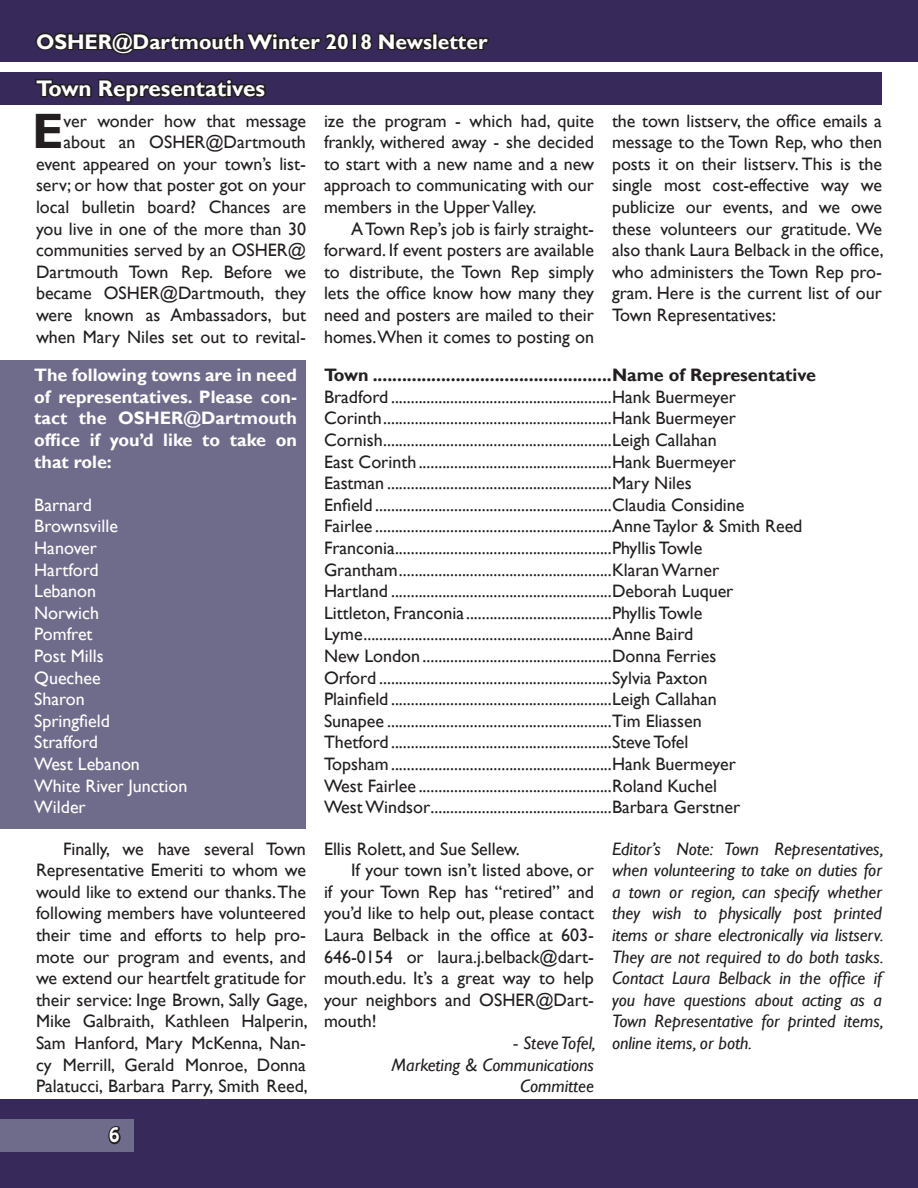
<style>
.page{position:relative;width:918px;height:1188px;background:#fff}
.page>*{position:absolute;margin:0;border:0;box-sizing:border-box;transform-origin:0 0}
.t1{font:700 49.65px "Gill Sans";color:#231f20}
.t2{font:700 22.5px "Gill Sans";color:#fff}
.t3{font:700 21px "Gill Sans";color:#fff}
.t4{font:18px/21.6px "Gill Sans";color:#231f20;text-align:justify}
.t5{font:italic 18px/21.6px "Gill Sans";color:#231f20;text-align:right}
.t6{font:18px "Gill Sans";color:#fff}
.t7{font:700 18px/21.6px "Gill Sans";color:#fff;text-align:justify}
.t8{font:700 18px "Gill Sans";color:#231f20}
.t9{font:18px "Hobo Std";color:#fff}
</style>
<div class="page">
<div style="left:0;top:0;width:918px;height:61px;background:#372959"></div>
<div style="left:0;top:1099px;width:918px;height:89px;background:#372959"></div>
<svg style="left:35px;top:31px;width:315px;height:24px"></svg>
<div style="left:351px;top:33px;width:7px;height:17px;border:3px solid #231f20"></div>
<svg style="left:360px;top:32px;width:130px;height:19px"></svg>
<div style="left:0;top:1120px;width:133px;height:32px;background:#6f6b8b"></div>
<svg style="left:108px;top:1126px;width:13px;height:19px"></svg>
<div style="left:0;top:73px;width:882px;height:32px;background:#372959"></div>
<svg style="left:35px;top:78px;width:231px;height:25px"></svg>
<div style="left:0;top:360px;width:306px;height:469px;background:#6f6b8b"></div>
<p class="t3" style="left:36px;top:29px;width:453px">OSHER@Dartmouth Winter 2018 Newsletter</p>
<p class="t2" style="left:36px;top:75px;width:231px">Town Representatives</p>
<p class="t1" style="left:32px;top:102px;width:33px">E</p>
<p class="t4" style="left:36px;top:110px;width:272px;text-align:right">ver wonder how that message about an OSHER@Dartmouth event appeared on your town’s list&shy;serv; or how that poster got on your local bulletin board? Chances are you live in one of the more than 30 communities served by an OSHER@<br>Dartmouth Town Rep. Before we became OSHER@Dartmouth, they were known as Ambassadors, but when Mary Niles set out to revital-</p>
<p class="t4" style="left:324px;top:110px;width:272px">ize the program - which had, quite frankly, withered away - she decided to start with a new name and a new approach to communicating with our members in the Upper Valley.</p>
<p class="t4" style="left:324px;top:218px;width:272px;text-indent:27px">A Town Rep’s job is fairly straight&shy;forward. If event posters are available to distribute, the Town Rep simply lets the office know how many they need and posters are mailed to their homes. When it comes to posting on</p>
<p class="t4" style="left:612px;top:110px;width:273px">the town listserv, the office emails a message to the Town Rep, who then posts it on their listserv. This is the single most cost-effective way we publicize our events, and we owe these volunteers our gratitude. We also thank Laura Belback in the office, who administers the Town Rep pro&shy;gram. Here is the current list of our Town Representatives:</p>
<p class="t7" style="left:34px;top:365px;width:264px">The following towns are in need of representatives. Please con&shy;tact the OSHER@Dartmouth office if you’d like to take on that role:</p>
<p class="t6" style="left:34px;top:494px;width:59px">Barnard</p>
<p class="t6" style="left:34px;top:516px;width:85px">Brownsville</p>
<p class="t6" style="left:34px;top:537px;width:64px">Hanover</p>
<p class="t6" style="left:34px;top:559px;width:66px">Hartford</p>
<p class="t6" style="left:34px;top:581px;width:64px">Lebanon</p>
<p class="t6" style="left:34px;top:602px;width:66px">Norwich</p>
<p class="t6" style="left:34px;top:624px;width:60px">Pomfret</p>
<p class="t6" style="left:34px;top:645px;width:71px">Post Mills</p>
<p class="t6" style="left:34px;top:667px;width:68px">Quechee</p>
<p class="t6" style="left:34px;top:689px;width:52px">Sharon</p>
<p class="t6" style="left:34px;top:710px;width:77px">Springfield</p>
<p class="t6" style="left:34px;top:732px;width:65px">Strafford</p>
<p class="t6" style="left:34px;top:753px;width:107px">West Lebanon</p>
<p class="t6" style="left:34px;top:775px;width:155px">White River Junction</p>
<p class="t6" style="left:34px;top:797px;width:53px">Wilder</p>
<p class="t4" style="left:36px;top:838px;width:273px;text-indent:27px">Finally, we have several Town Representative Emeriti to whom we would like to extend our thanks. The following members have volunteered their time and efforts to help pro&shy;mote our program and events, and we extend our heartfelt gratitude for their service: Inge Brown, Sally Gage, Mike Galbraith, Kathleen Halperin, Sam Hanford, Mary McKenna, Nan&shy;cy Merrill, Gerald Monroe, Donna Palatucci, Barbara Parry, Smith Reed,</p>
<p class="t4" style="left:324px;top:838px;width:197px">Ellis Rolett, and Sue Sellew.</p>
<p class="t8" style="left:324px;top:364px;width:494px">Town .................................................Name of Representative</p>
<p class="t4" style="left:324px;top:386px;width:413px">Bradford ........................................................Hank Buermeyer</p>
<p class="t4" style="left:324px;top:408px;width:413px">Corinth..........................................................Hank Buermeyer</p>
<p class="t4" style="left:324px;top:429px;width:394px">Cornish..........................................................Leigh Callahan</p>
<p class="t4" style="left:324px;top:451px;width:413px">East Corinth .................................................Hank Buermeyer</p>
<p class="t4" style="left:324px;top:473px;width:369px">Eastman .........................................................Mary Niles</p>
<p class="t4" style="left:324px;top:494px;width:422px">Enfield ............................................................Claudia Considine</p>
<p class="t4" style="left:324px;top:516px;width:480px">Fairlee ............................................................Anne Taylor &amp; Smith Reed</p>
<p class="t4" style="left:324px;top:537px;width:380px">Franconia.......................................................Phyllis Towle</p>
<p class="t4" style="left:324px;top:559px;width:397px">Grantham......................................................Klaran Warner</p>
<p class="t4" style="left:324px;top:581px;width:411px">Hartland ........................................................Deborah Luquer</p>
<p class="t4" style="left:324px;top:602px;width:380px">Littleton, Franconia.....................................Phyllis Towle</p>
<p class="t4" style="left:324px;top:624px;width:371px">Lyme...............................................................Anne Baird</p>
<p class="t4" style="left:324px;top:645px;width:394px">New London ................................................Donna Ferries</p>
<p class="t4" style="left:324px;top:667px;width:385px">Orford ...........................................................Sylvia Paxton</p>
<p class="t4" style="left:324px;top:689px;width:394px">Plainfield ........................................................Leigh Callahan</p>
<p class="t4" style="left:324px;top:710px;width:379px">Sunapee .........................................................Tim Eliassen</p>
<p class="t4" style="left:324px;top:732px;width:366px">Thetford ........................................................Steve Tofel</p>
<p class="t4" style="left:324px;top:753px;width:413px">Topsham........................................................Hank Buermeyer</p>
<p class="t4" style="left:324px;top:775px;width:394px">West Fairlee .................................................Roland Kuchel</p>
<p class="t4" style="left:324px;top:797px;width:418px">West Windsor..............................................Barbara Gerstner</p>
<p class="t5" style="left:612px;top:838px;width:273px;text-align:justify">Editor’s Note: Town Representatives, when volunteering to take on duties for a town or region, can specify whether they wish to physically post printed items or share electronically via listserv.<br>They are not required to do both tasks.<br>Contact Laura Belback in the office if you have questions about acting as a Town Representative for printed items, online items, or both.</p>
<p class="t4" style="left:324px;top:860px;width:272px;text-indent:27px">If your town isn’t listed above, or if your Town Rep has “retired” and you’d like to help out, please contact Laura Belback in the office at 603- 646-0154 or laura.j.belback@dart&shy;mouth.edu. It’s a great way to help your neighbors and OSHER@Dart&shy;mouth!</p>
<p class="t5" style="left:514px;top:1033px;width:84px">- Steve Tofel,</p>
<p class="t5" style="left:392px;top:1054px;width:204px">Marketing &amp; Communications<br>Committee</p>
<p class="t9" style="left:109px;top:1123px;width:12px">6</p>
</div>
